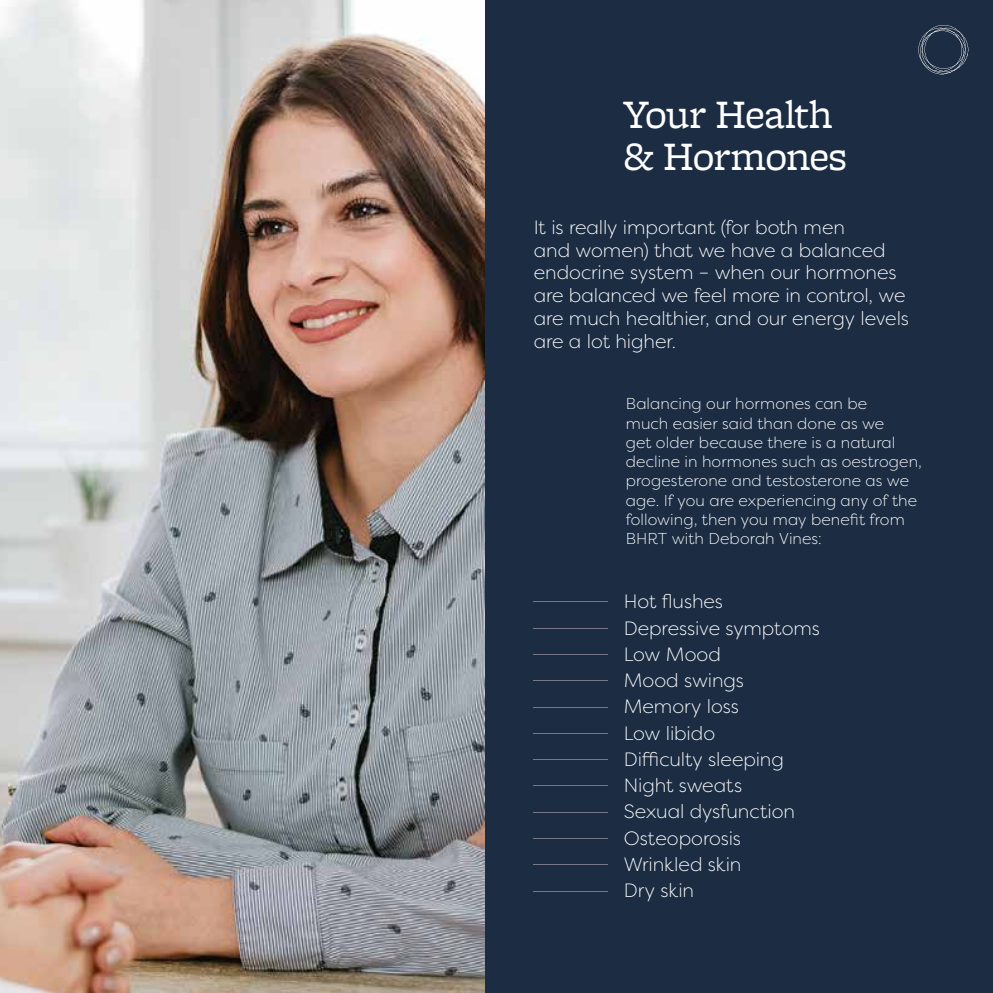
<style>
.page{position:relative;width:993px;height:993px;background:#fff}
.page>*{position:absolute;margin:0;border:0;box-sizing:border-box;transform-origin:0 0}
.t1{font:42px/42px "Freight Micro Pro";letter-spacing:-.025em;color:#fff}
.t2{font:300 19.25px/26.2px "Filson Pro";letter-spacing:-.005em;color:#fff}
.t3{font:300 15.75px/19.2px "Filson Pro";letter-spacing:.005em;color:#fff}
</style>
<div class="page">
<div style="left:484px;top:0;width:508px;height:992px;background:#1b2c43"></div>
<img style="left:0;top:0;width:484px;height:992px">
<hr style="left:533px;top:601px;width:75px;height:1px;background:#767787">
<hr style="left:533px;top:706px;width:75px;height:1px;background:#767787">
<hr style="left:533px;top:653px;width:75px;height:1px;background:#767787">
<hr style="left:533px;top:758px;width:75px;height:1px;background:#767787">
<hr style="left:533px;top:811px;width:75px;height:1px;background:#767787">
<hr style="left:533px;top:627px;width:75px;height:1px;background:#767787">
<hr style="left:533px;top:732px;width:75px;height:1px;background:#767787">
<hr style="left:533px;top:680px;width:75px;height:1px;background:#767787">
<hr style="left:533px;top:785px;width:75px;height:1px;background:#767787">
<hr style="left:533px;top:837px;width:75px;height:1px;background:#767787">
<hr style="left:533px;top:864px;width:75px;height:1px;background:#767787">
<hr style="left:533px;top:890px;width:75px;height:1px;background:#767787">
<svg style="left:918px;top:25px;width:49px;height:49px"></svg>
<h1 class="t1" style="left:623px;top:92px;width:225px">Your Health &amp; Hormones</h1>
<p class="t2" style="left:533px;top:215px;width:376px;line-height:22.8px">It is really important (for both men<br>and women) that we have a balanced endocrine system – when our hormones are balanced we feel more in control, we are much healthier, and our energy levels are a lot higher.</p>
<p class="t3" style="left:625px;top:393px;width:297px">Balancing our hormones can be<br>much easier said than done as we<br>get older because there is a natural decline in hormones such as oestrogen, progesterone and testosterone as we age. If you are experiencing any of the following, then you may benefit from BHRT with Deborah Vines:</p>
<p class="t2" style="left:623px;top:587px;width:197px">Hot flushes<br>Depressive symptoms<br>Low Mood<br>Mood swings<br>Memory loss<br>Low libido<br>Difficulty sleeping<br>Night sweats<br>Sexual dysfunction<br>Osteoporosis<br>Wrinkled skin<br>Dry skin</p>
</div>
